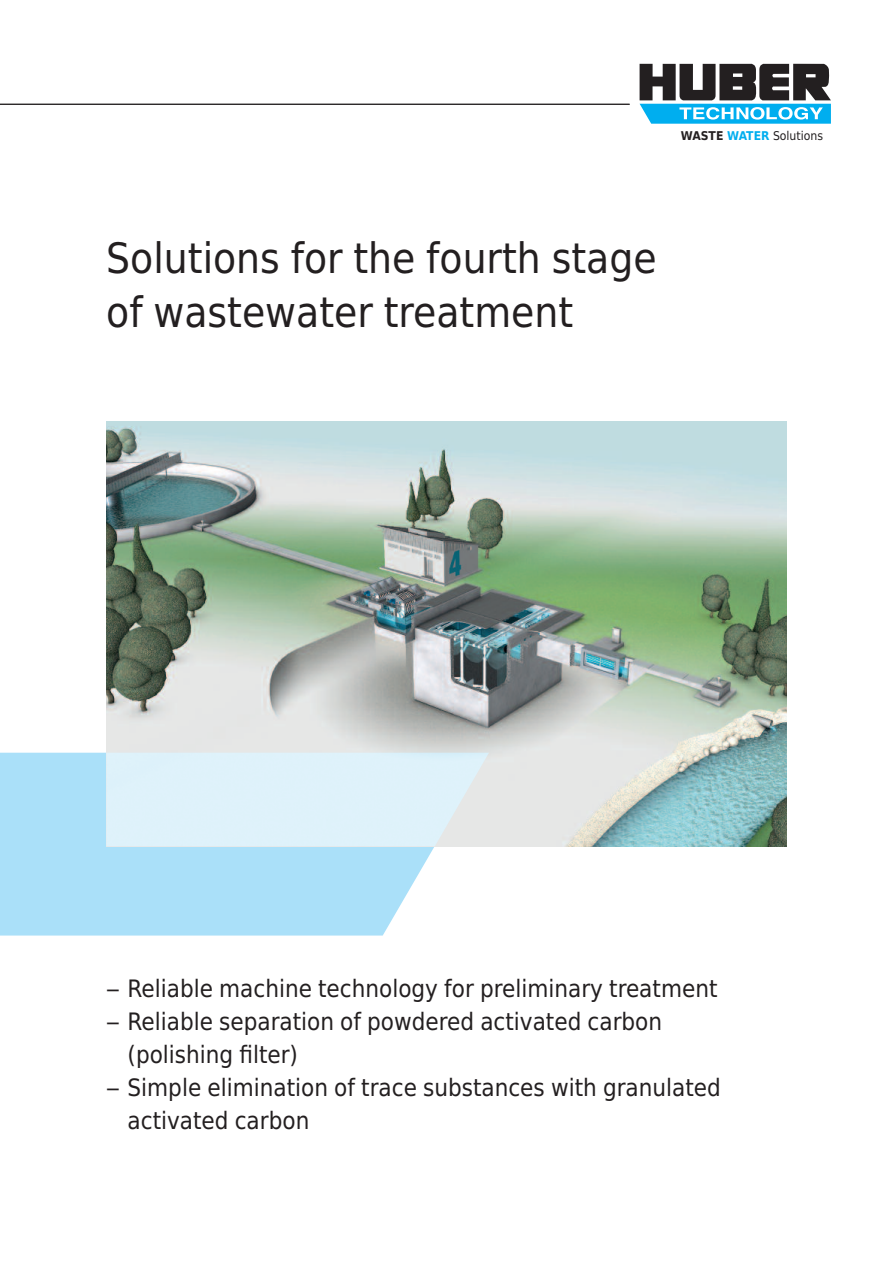
<style>
.page{position:relative;width:893px;height:1263px;background:#fff}
.page>*{position:absolute;margin:0;border:0;box-sizing:border-box;transform-origin:0 0}
.t1{font:42px/54px "Huber Tec";color:#231f20}
.t2{font:24px/33px "Huber Tec";color:#231f20}
.t3{font:12.15px "Huber Tec";color:#231f20}
.s1{font-weight:700}
.s2{font-weight:700;color:#00aeef}
</style>
<div class="page">
<svg style="left:640px;top:64px;width:191px;height:60px"></svg>
<hr style="left:0;top:104px;width:630px;height:1px;background:#231f20">
<svg style="left:0;top:753px;width:489px;height:182px;background:#b5e4f9"></svg>
<img style="left:106px;top:421px;width:681px;height:425px">
<img style="left:106px;top:753px;width:383px;height:93px">
<p class="t3" style="left:681px;top:126px;width:144px"><span class="s1">WASTE</span> <span class="s2">WATER</span> Solutions</p>
<h1 class="t1" style="left:106px;top:232px;width:552px">Solutions for the fourth stage of wastewater treatment</h1>
<p class="t2" style="left:106px;top:972px;width:613px">– Reliable machine technology for preliminary treatment</p>
<p class="t2" style="left:128px;top:1005px;width:536px;text-indent:-21px">– Reliable separation of powdered activated carbon (polishing filter)</p>
<p class="t2" style="left:128px;top:1071px;width:595px;text-indent:-21px">– Simple elimination of trace substances with granulated activated carbon</p>
</div>
